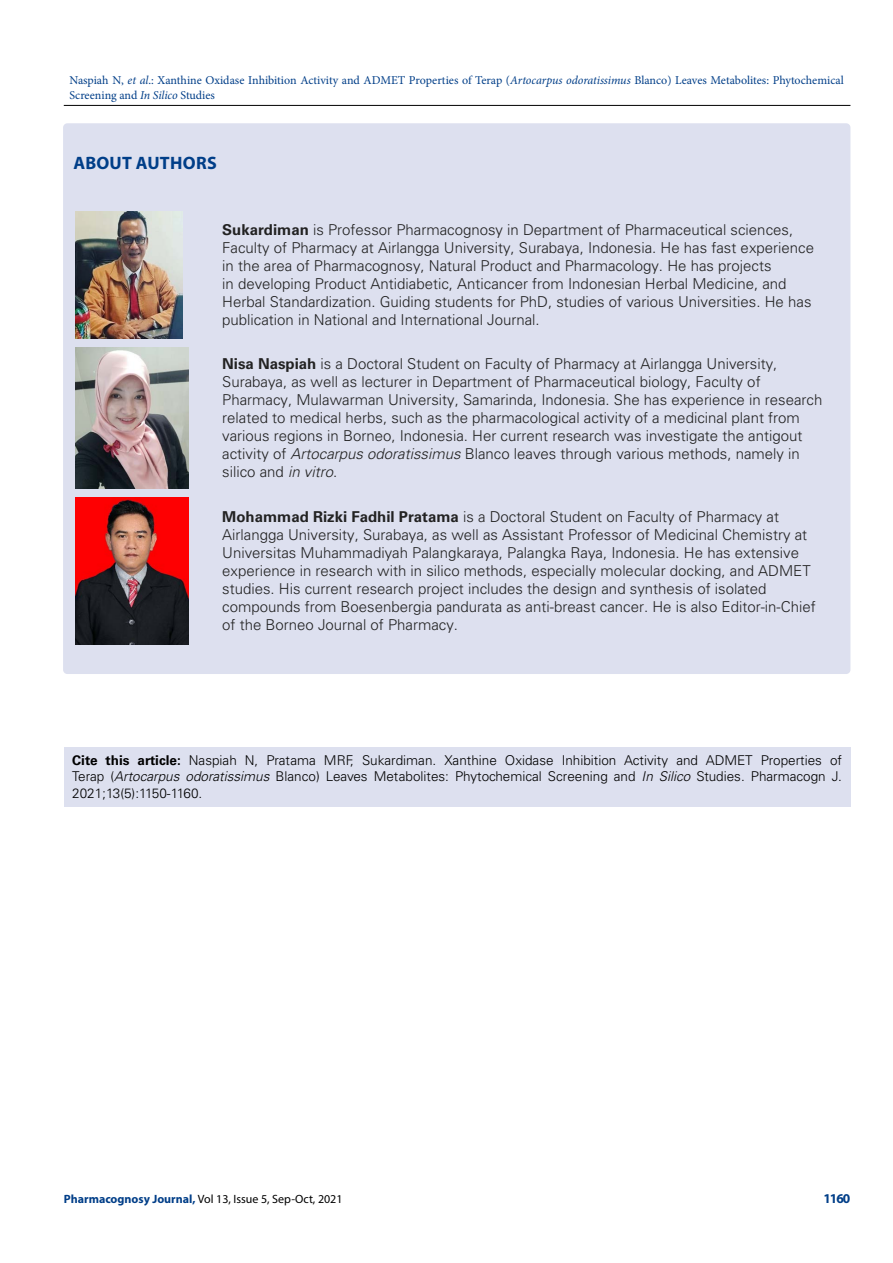
<style>
.page{position:relative;width:893px;height:1263px;background:#fff}
.page>*{position:absolute;margin:0;border:0;box-sizing:border-box;transform-origin:0 0}
.t1{font:700 18px "Myriad Pro";letter-spacing:.015em;color:#003e88}
.t2{font:300 15px/18px "Univers LT Std";color:#222}
.t3{font:300 13.5px/16.2px "Univers LT Std";color:#000;text-align:justify}
.t4{font:700 13.5px "Myriad Pro";color:#003e88}
.t5{font:12px/14.4px "Minion Pro";color:#003e88}
.t6{font:12px "Myriad Pro";color:#000}
.s1{font-style:italic}
.s2{font-weight:700}
.s3{font-weight:700;color:#003e88}
</style>
<div class="page">
<hr style="left:64px;top:105px;width:786px;height:1px;background:#000">
<div style="left:64px;top:747px;width:786px;height:59px;background:#dde0ef"></div>
<div style="left:63px;top:123px;width:787px;height:551px;background:#dde0ef;border-radius:4px"></div>
<img style="left:75px;top:211px;width:107px;height:128px">
<img style="left:75px;top:347px;width:113px;height:142px">
<img style="left:75px;top:497px;width:113px;height:147px">
<p class="t5" style="left:69px;top:73px;width:776px">Naspiah N, <span class="s1">et al</span>.: Xanthine Oxidase Inhibition Activity and ADMET Properties of Terap (<span class="s1">Artocarpus odoratissimus</span> Blanco) Leaves Metabolites: Phytochemical<br>Screening and <span class="s1">In Silico</span> Studies</p>
<p class="t1" style="left:73px;top:152px;width:145px">ABOUT AUTHORS</p>
<p class="t2" style="left:222px;top:221px;width:593px"><span class="s2">Sukardiman</span> is Professor Pharmacognosy in Department of Pharmaceutical sciences, Faculty of Pharmacy at Airlangga University, Surabaya, Indonesia. He has fast experience in the area of Pharmacognosy, Natural Product and Pharmacology. He has projects<br>in developing Product Antidiabetic, Anticancer from Indonesian Herbal Medicine, and Herbal Standardization. Guiding students for PhD, studies of various Universities. He has publication in National and International Journal.</p>
<p class="t2" style="left:222px;top:355px;width:602px"><span class="s2">Nisa Naspiah</span> is a Doctoral Student on Faculty of Pharmacy at Airlangga University, Surabaya, as well as lecturer in Department of Pharmaceutical biology, Faculty of Pharmacy, Mulawarman University, Samarinda, Indonesia. She has experience in research related to medical herbs, such as the pharmacological activity of a medicinal plant from various regions in Borneo, Indonesia. Her current research was investigate the antigout activity of <span class="s1">Artocarpus odoratissimus</span> Blanco leaves through various methods, namely in silico and <span class="s1">in vitro</span>.</p>
<p class="t2" style="left:222px;top:508px;width:595px"><span class="s2">Mohammad Rizki Fadhil Pratama</span> is a Doctoral Student on Faculty of Pharmacy at Airlangga University, Surabaya, as well as Assistant Professor of Medicinal Chemistry at Universitas Muhammadiyah Palangkaraya, Palangka Raya, Indonesia. He has extensive experience in research with in silico methods, especially molecular docking, and ADMET studies. His current research project includes the design and synthesis of isolated compounds from Boesenbergia pandurata as anti-breast cancer. He is also Editor-in-Chief of the Borneo Journal of Pharmacy.</p>
<p class="t3" style="left:72px;top:752px;width:771px"><span class="s2">Cite this article:</span> Naspiah N, Pratama MRF, Sukardiman. Xanthine Oxidase Inhibition Activity and ADMET Properties of Terap (<span class="s1">Artocarpus odoratissimus</span> Blanco) Leaves Metabolites: Phytochemical Screening and <span class="s1">In Silico</span> Studies. Pharmacogn J.<br>2021;13(5):1150-1160.</p>
<p class="t6" style="left:64px;top:1191px;width:280px"><span class="s3">Pharmacognosy Journal,</span> Vol 13, Issue 5, Sep-Oct, 2021</p>
<p class="t4" style="left:823px;top:1189px;width:29px">1160</p>
</div>
